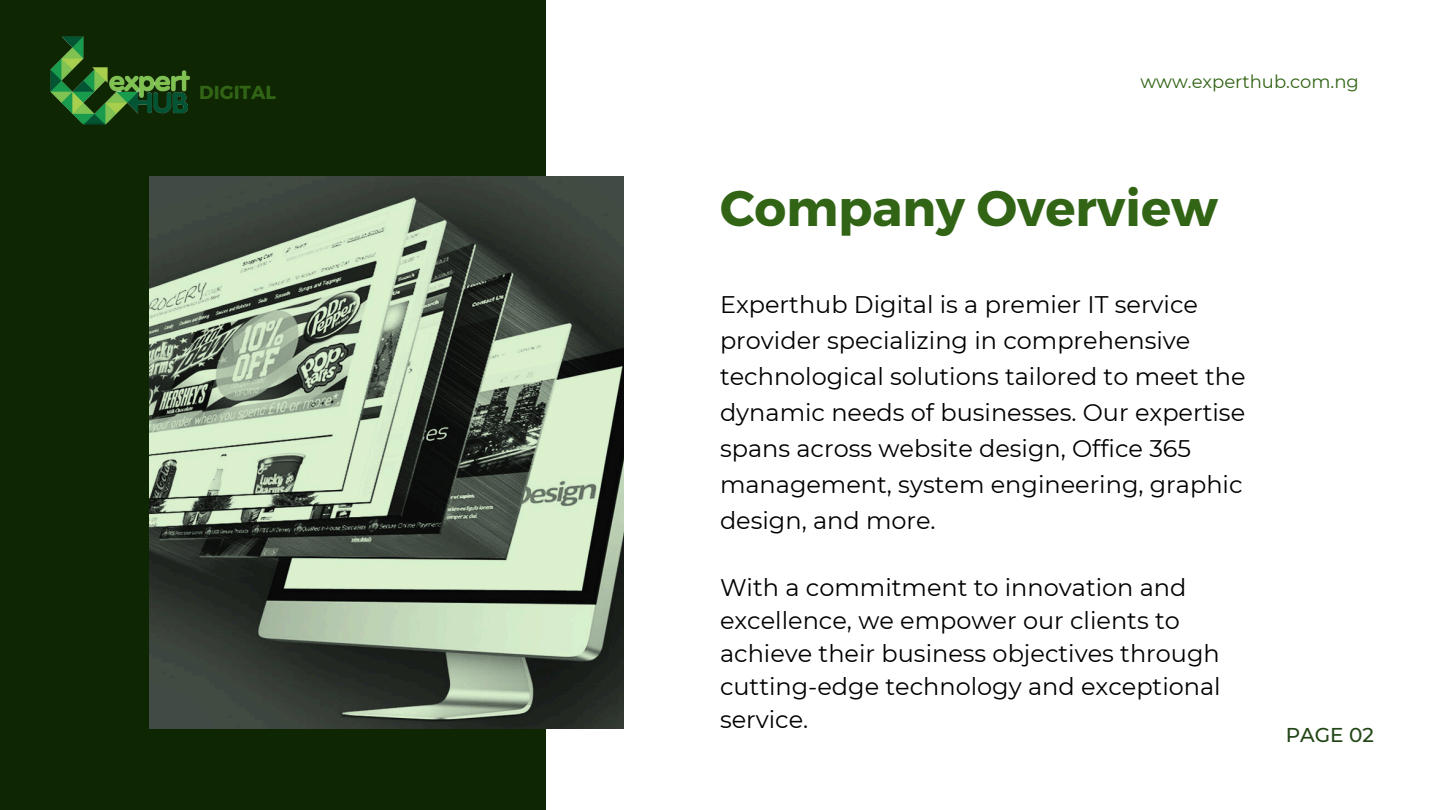
<style>
.page{position:relative;width:1440px;height:810px;background:#fff}
.page>*{position:absolute;margin:0;border:0;box-sizing:border-box;transform-origin:0 0}
.t1{font:700 50px "Montserrat";color:#316415}
.t2{font:24px/36px "Montserrat";color:#000}
.t3{font:500 20px "Montserrat";color:#224516}
.t4{font:700 18.8px "Montserrat";color:#316415}
.t5{font:18px "Montserrat";color:#316415}
</style>
<div class="page">
<div style="left:0;top:0;width:546px;height:810px;background:#0f2602"></div>
<img style="left:149px;top:177px;width:474px;height:552px">
<img style="left:51px;top:37px;width:138px;height:87px">
<p class="t4" style="left:199px;top:80px;width:78px">DIGITAL</p>
<p class="t5" style="left:1140px;top:71px;width:220px">www.experthub.com.ng</p>
<p class="t1" style="left:720px;top:176px;width:500px">Company Overview</p>
<h1 class="t2" style="left:720px;top:286px;width:527px">Experthub Digital is a premier IT service provider specializing in comprehensive technological solutions tailored to meet the dynamic needs of businesses. Our expertise spans across website design, Office 365 management, system engineering, graphic design, and more.</h1>
<h2 class="t2" style="left:720px;top:571px;width:502px;line-height:33px">With a commitment to innovation and excellence, we empower our clients to achieve their business objectives through cutting-edge technology and exceptional service.</h2>
<h2 class="t3" style="left:1286px;top:723px;width:90px">PAGE 02</h2>
</div>
